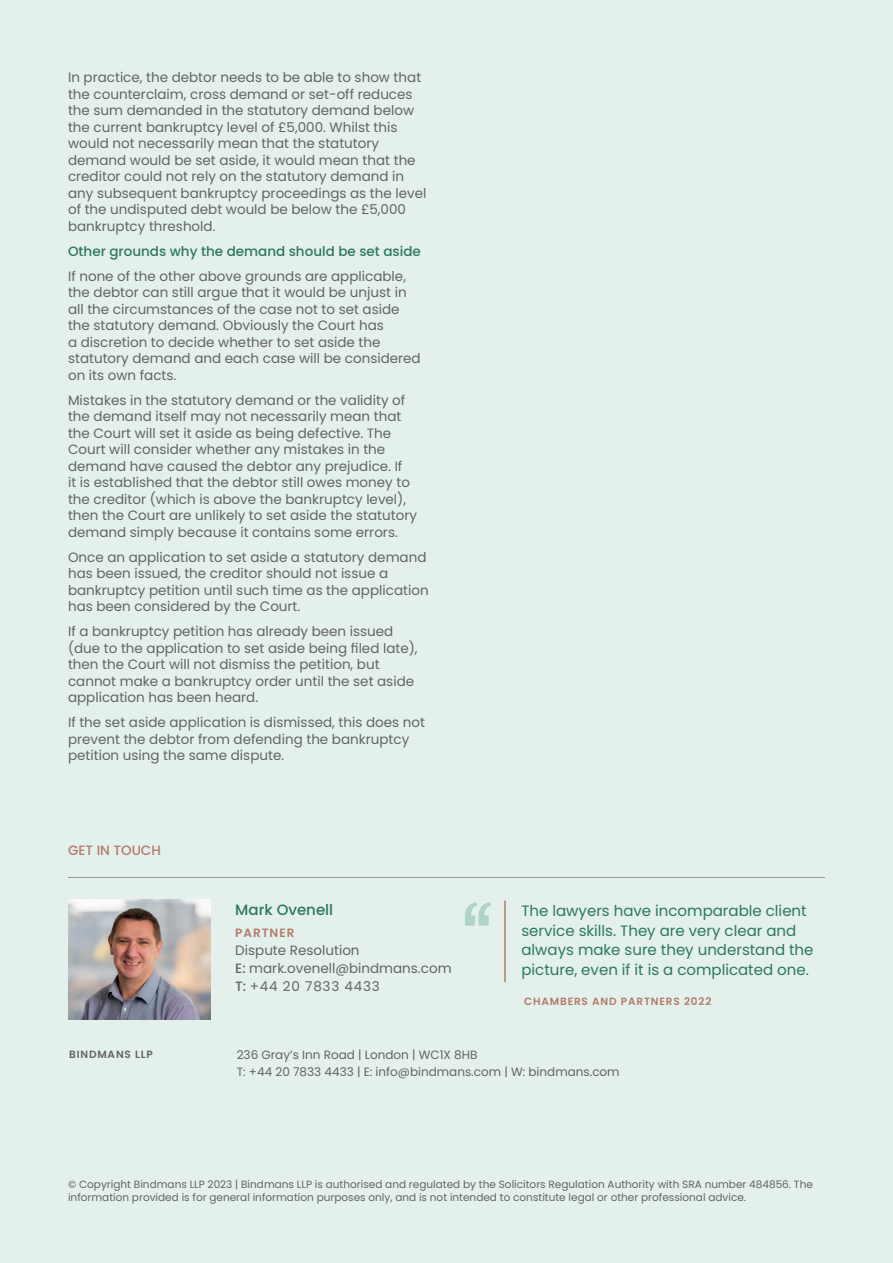
<style>
.page{position:relative;width:893px;height:1263px;background:#e4f0ec}
.page>*{position:absolute;margin:0;border:0;box-sizing:border-box;transform-origin:0 0}
.t1{font:500 75.6px "Halyard Display";color:#afd3c5}
.t2{font:15px/19.5px "Poppins";color:#2b7860}
.t3{font:500 15px "Poppins";color:#2b7860}
.t4{font:13.5px/16.5px "Poppins";color:#636366}
.t5{font:500 13.5px "Poppins";color:#2b7860}
.t6{font:500 13.5px "Poppins";color:#b07c6a}
.t7{font:12px "Poppins";color:#636366}
.t8{font:600 12px "Poppins";letter-spacing:.08em;color:#b17c68}
.t9{font:10.5px/12.6px "Poppins";color:#636366}
.t10{font:600 10.5px "Poppins";letter-spacing:.08em;color:#b17c68}
.t11{font:600 10.5px "Poppins";letter-spacing:.08em;color:#636366}
.s1{font-weight:500}
</style>
<div class="page">
<hr style="left:504px;top:901px;width:2px;height:81px;background:#b17c68">
<hr style="left:68px;top:877px;width:757px;height:1px;background:#939598">
<img style="left:68px;top:899px;width:143px;height:120px">
<p class="t4" style="left:68px;top:69px;width:360px">In practice, the debtor needs to be able to show that the counterclaim, cross demand or set-off reduces the sum demanded in the statutory demand below the current bankruptcy level of £5,000. Whilst this would not necessarily mean that the statutory demand would be set aside, it would mean that the creditor could not rely on the statutory demand in any subsequent bankruptcy proceedings as the level of the undisputed debt would be below the £5,000 bankruptcy threshold.</p>
<p class="t5" style="left:68px;top:243px;width:354px">Other grounds why the demand should be set aside</p>
<p class="t4" style="left:68px;top:268px;width:354px">If none of the other above grounds are applicable, the debtor can still argue that it would be unjust in all the circumstances of the case not to set aside the statutory demand. Obviously the Court has<br>a discretion to decide whether to set aside the statutory demand and each case will be considered on its own facts.</p>
<p class="t4" style="left:68px;top:392px;width:350px">Mistakes in the statutory demand or the validity of the demand itself may not necessarily mean that the Court will set it aside as being defective. The Court will consider whether any mistakes in the demand have caused the debtor any prejudice. If<br>it is established that the debtor still owes money to the creditor (which is above the bankruptcy level), then the Court are unlikely to set aside the statutory demand simply because it contains some errors.</p>
<p class="t4" style="left:68px;top:549px;width:362px">Once an application to set aside a statutory demand has been issued, the creditor should not issue a bankruptcy petition until such time as the application has been considered by the Court.</p>
<p class="t4" style="left:68px;top:623px;width:351px">If a bankruptcy petition has already been issued (due to the application to set aside being filed late), then the Court will not dismiss the petition, but cannot make a bankruptcy order until the set aside application has been heard.</p>
<p class="t4" style="left:68px;top:714px;width:358px">If the set aside application is dismissed, this does not prevent the debtor from defending the bankruptcy petition using the same dispute.</p>
<p class="t6" style="left:68px;top:842px;width:94px">GET IN TOUCH</p>
<p class="t3" style="left:235px;top:901px;width:99px">Mark Ovenell</p>
<p class="t8" style="left:235px;top:925px;width:61px">PARTNER</p>
<p class="t4" style="left:235px;top:942px;width:218px;line-height:18px">Dispute Resolution<br><span class="s1">E:</span> mark.ovenell@bindmans.com<br><span class="s1">T:</span> +44 20 7833 4433</p>
<p class="t1" style="left:462px;top:875px;width:32px">“</p>
<p class="t2" style="left:521px;top:901px;width:294px">The lawyers have incomparable client service skills. They are very clear and always make sure they understand the picture, even if it is a complicated one.</p>
<p class="t10" style="left:524px;top:995px;width:189px">CHAMBERS AND PARTNERS 2022</p>
<p class="t11" style="left:69px;top:1048px;width:85px">BINDMANS LLP</p>
<p class="t7" style="left:237px;top:1047px;width:242px">236 Gray’s Inn Road | London | WC1X 8HB</p>
<p class="t7" style="left:237px;top:1064px;width:384px">T: +44 20 7833 4433 | E: info@bindmans.com | W: bindmans.com</p>
<p class="t9" style="left:68px;top:1178px;width:746px">© Copyright Bindmans LLP 2023 | Bindmans LLP is authorised and regulated by the Solicitors Regulation Authority with SRA number 484856. The information provided is for general information purposes only, and is not intended to constitute legal or other professional advice.</p>
</div>
